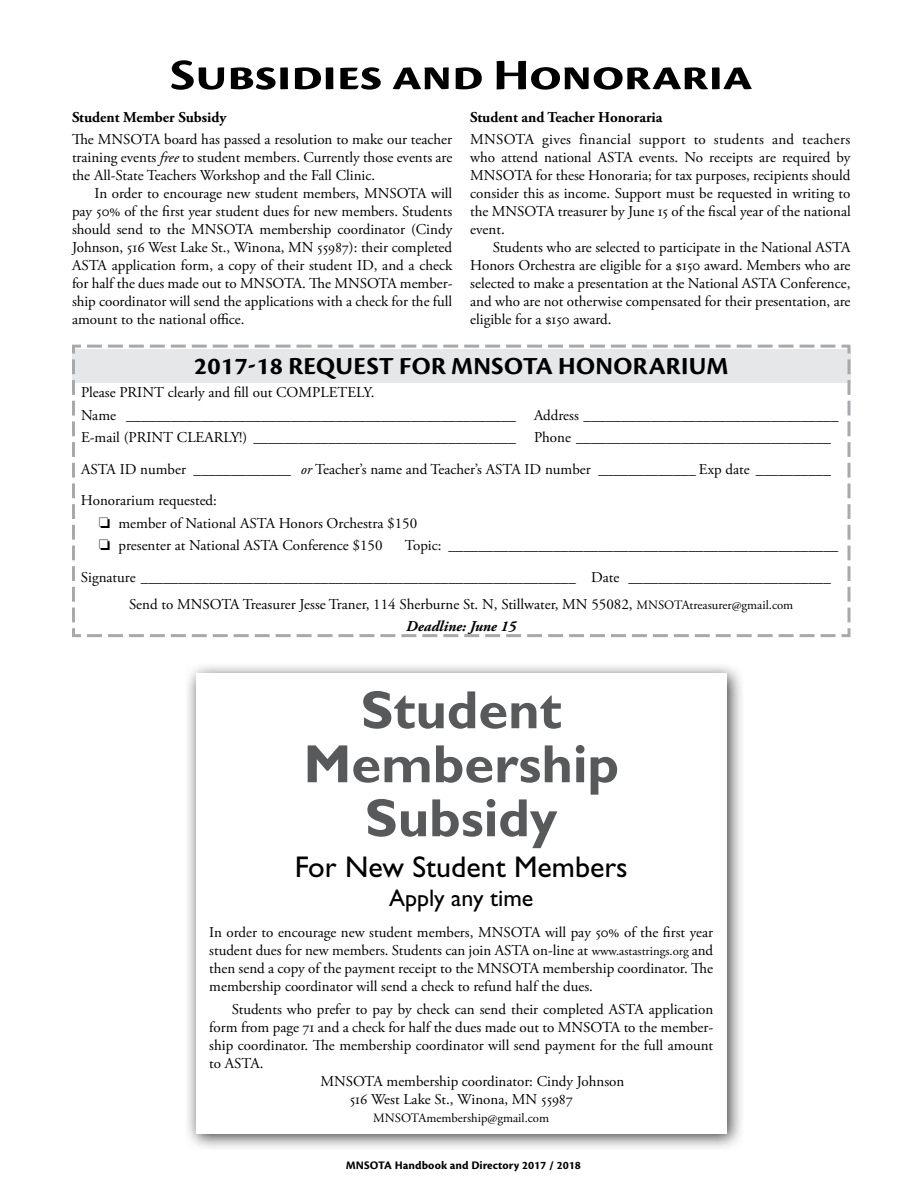
<style>
.page{position:relative;width:918px;height:1188px;background:#fff}
.page>*{position:absolute;margin:0;border:0;box-sizing:border-box;transform-origin:0 0}
.t1{font:700 54px/54px "Gill Sans";color:#58595b;text-align:center}
.t2{font:45px "Cronos Pro Bold Disp";color:#000;scale:1.25 1}
.t3{font:30px "Gill Sans";color:#000}
.t4{font:25.5px "Cronos Pro Bold Subh";letter-spacing:.015em;color:#000;scale:1.05 1}
.t5{font:24px "Gill Sans";color:#000}
.t6{font:15px/18px "Adobe Garamond Pro";color:#000;text-align:justify}
.t7{font:700 15px "Adobe Garamond Pro";color:#000}
.t8{font:12.75px "Adobe Garamond Pro";color:#000}
.t9{font:12px "Cronos Pro Bold Capt";color:#000}
.s1{font-style:italic}
.s2{font-size:12.75px}
.s3{font-weight:700;font-style:italic}
</style>
<div class="page">
<svg style="left:72px;top:344px;width:779px;height:294px"></svg>
<div style="left:183px;top:661px;width:562px;height:491px;background:#000;opacity:.75"></div>
<div style="left:196px;top:674px;width:531px;height:460px;background:#fff"></div>
<h2 class="t2" style="left:170px;top:49px;width:467px">Subsidies and Honoraria</h2>
<p class="t7" style="left:72px;top:108px;width:156px">Student Member Subsidy</p>
<p class="t6" style="left:72px;top:131px;width:382px">The MNSOTA board has passed a resolution to make our teacher training events <span class="s1">free</span> to student members. Currently those events are the All-State Teachers Workshop and the Fall Clinic.</p>
<p class="t6" style="left:72px;top:185px;width:382px;text-indent:22px">In order to encourage new student members, MNSOTA will pay 50% of the first year student dues for new members. Students should send to the MNSOTA membership coordinator (Cindy Johnson, 516 West Lake St., Winona, MN 55987): their completed ASTA application form, a copy of their student ID, and a check for half the dues made out to MNSOTA. The MNSOTA member&shy;ship coordinator will send the applications with a check for the full amount to the national office.</p>
<p class="t7" style="left:470px;top:108px;width:194px">Student and Teacher Honoraria</p>
<p class="t6" style="left:470px;top:131px;width:382px">MNSOTA gives financial support to students and teachers who attend national ASTA events. No receipts are required by MNSOTA for these Honoraria; for tax purposes, recipients should consider this as income. Support must be requested in writing to the MNSOTA treasurer by June 15 of the fiscal year of the national event.</p>
<p class="t6" style="left:470px;top:239px;width:382px;text-indent:22px">Students who are selected to participate in the National ASTA Honors Orchestra are eligible for a $150 award. Members who are selected to make a presentation at the National ASTA Conference, and who are not otherwise compensated for their presentation, are eligible for a $150 award.</p>
<h3 class="t4" style="left:194px;top:351px;width:510px">2017-18 REQUEST FOR MNSOTA HONORARIUM</h3>
<p class="t6" style="left:81px;top:382px;width:759px;line-height:22.5px;text-align:left">Please PRINT clearly and fill out COMPLETELY.<br>Name ____________________________________________________ Address __________________________________<br>E-mail (PRINT CLEARLY!) ___________________________________ Phone __________________________________</p>
<p class="t6" style="left:81px;top:454px;width:752px;line-height:31.5px">ASTA ID number _____________ <span class="s1">or</span> Teacher’s name and Teacher’s ASTA ID number _____________ Exp date __________<br>Honorarium requested:</p>
<p class="t6" style="left:99px;top:515px;width:320px">□ member of National ASTA Honors Orchestra $150</p>
<p class="t6" style="left:99px;top:537px;width:285px">□ presenter at National ASTA Conference $150</p>
<p class="t6" style="left:81px;top:531px;width:759px;line-height:31.5px;text-indent:324px">Topic: ____________________________________________________<br>Signature __________________________________________________________ Date ___________________________</p>
<p class="t6" style="left:129px;top:594px;width:666px;line-height:22.5px;text-align:center">Send to MNSOTA Treasurer Jesse Traner, 114 Sherburne St. N, Stillwater, MN 55082, <span class="s2">MNSOTAtreasurer@gmail.com<br></span><span class="s3">Deadline: June 15</span></p>
<h1 class="t1" style="left:304px;top:683px;width:317px">Student<br>Membership<br>Subsidy</h1>
<h3 class="t3" style="left:295px;top:849px;width:335px">For New Student Members</h3>
<h3 class="t5" style="left:389px;top:884px;width:146px">Apply any time</h3>
<p class="t6" style="left:209px;top:924px;width:505px">In order to encourage new student members, MNSOTA will pay 50% of the first year student dues for new members. Students can join ASTA on-line at <span class="s2">www.astastrings.org</span> and then send a copy of the payment receipt to the MNSOTA membership coordinator. The membership coordinator will send a check to refund half the dues.</p>
<p class="t6" style="left:232px;top:1001px;width:483px">Students who prefer to pay by check can send their completed ASTA application</p>
<p class="t6" style="left:209px;top:1019px;width:506px">form from page 71 and a check for half the dues made out to MNSOTA to the member-</p>
<p class="t6" style="left:209px;top:1037px;width:505px">ship coordinator. The membership coordinator will send payment for the full amount</p>
<p class="t6" style="left:209px;top:1055px;width:56px">to ASTA.</p>
<p class="t6" style="left:321px;top:1073px;width:305px">MNSOTA membership coordinator: Cindy Johnson</p>
<p class="t6" style="left:350px;top:1091px;width:225px">516 West Lake St., Winona, MN 55987</p>
<p class="t8" style="left:373px;top:1110px;width:177px">MNSOTAmembership@gmail.com</p>
<p class="t9" style="left:346px;top:1159px;width:237px">MNSOTA Handbook and Directory 2017 / 2018</p>
</div>
